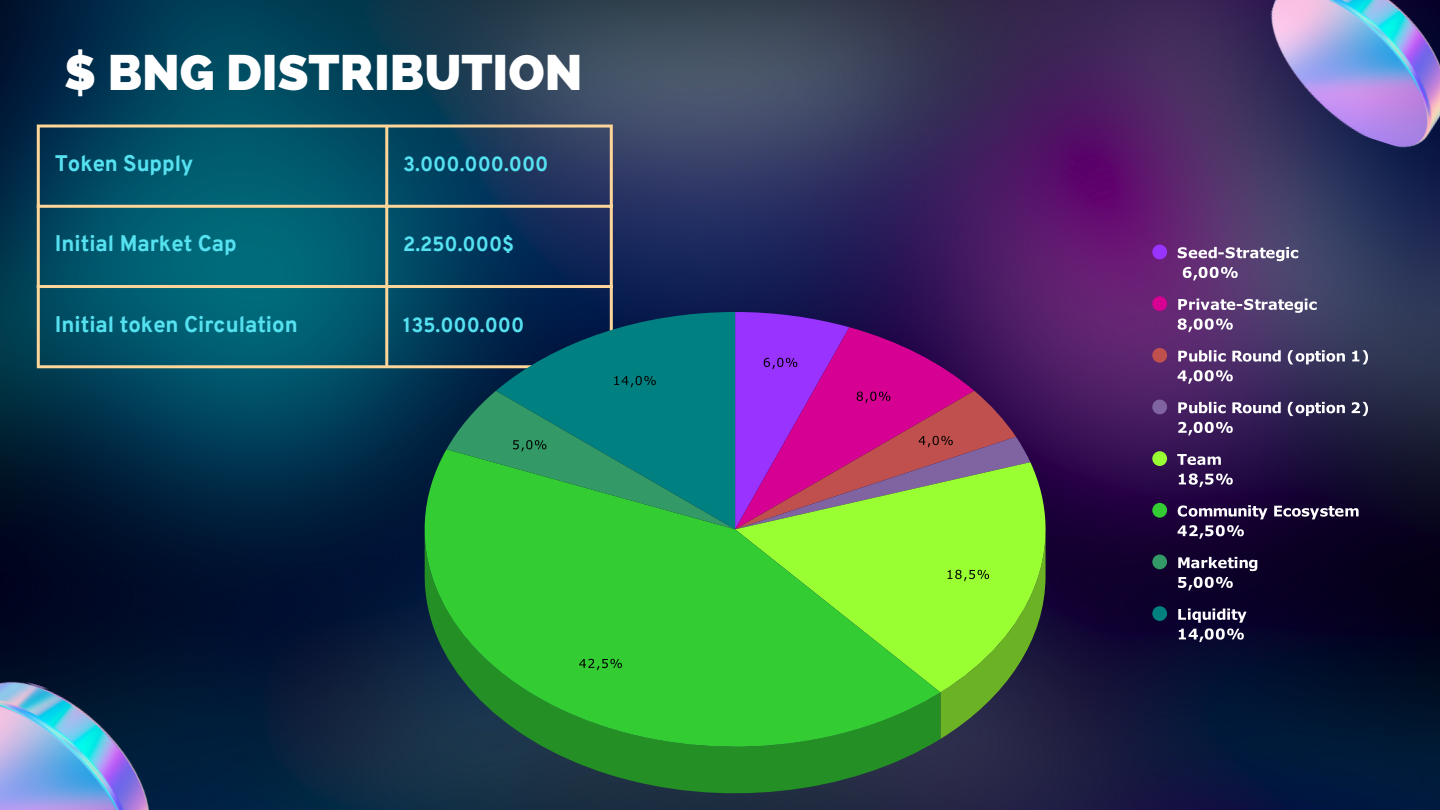
<style>
.page{position:relative;width:1440px;height:810px;background:#fff}
.page>*{position:absolute;margin:0;border:0;box-sizing:border-box;transform-origin:0 0}
.t1{font:800 50px "Raleway";color:#fff}
.t2{font:800 22px "Overpass";color:#56e1f0}
.t3{font:800 20px "Overpass";color:#56e1f0}
</style>
<div class="page">
<img style="left:0;top:0;width:1440px;height:810px">
<img style="left:1244px;top:0;width:196px;height:157px">
<img style="left:0;top:664px;width:180px;height:146px">
<hr style="left:37px;top:128px;width:3px;height:237px;background:#ffd699">
<hr style="left:385px;top:128px;width:3px;height:237px;background:#ffd699">
<hr style="left:610px;top:128px;width:3px;height:237px;background:#ffd699">
<hr style="left:37px;top:125px;width:576px;height:3px;background:#ffd699">
<hr style="left:37px;top:205px;width:576px;height:3px;background:#ffd699">
<hr style="left:37px;top:285px;width:576px;height:3px;background:#ffd699">
<hr style="left:37px;top:365px;width:576px;height:3px;background:#ffd699">
<svg style="left:1046px;top:462px;width:23px;height:230px;background:#180538"></svg>
<svg style="left:425px;top:765px;width:515px;height:44px;background:#1f473b"></svg>
<svg style="left:394px;top:449px;width:546px;height:316px;background:#195937"></svg>
<svg style="left:446px;top:312px;width:600px;height:427px;background:#4f9453"></svg>
<div style="left:1152px;top:245px;width:15px;height:14px;background:#93f;border-radius:50%"></div>
<svg style="left:1178px;top:247px;width:120px;height:14px"></svg>
<svg style="left:1183px;top:267px;width:55px;height:13px"></svg>
<div style="left:1152px;top:296px;width:15px;height:15px;background:#d60093;border-radius:50%"></div>
<svg style="left:1178px;top:299px;width:139px;height:33px;background:#76618c"></svg>
<div style="left:1152px;top:348px;width:15px;height:15px;background:#c0504d;border-radius:50%"></div>
<svg style="left:1178px;top:350px;width:190px;height:14px"></svg>
<svg style="left:1178px;top:370px;width:55px;height:14px"></svg>
<div style="left:1152px;top:400px;width:15px;height:14px;background:#8064a2;border-radius:50%"></div>
<svg style="left:1178px;top:402px;width:190px;height:14px"></svg>
<svg style="left:1178px;top:422px;width:55px;height:13px"></svg>
<div style="left:1152px;top:451px;width:15px;height:15px;background:#9f3;border-radius:50%"></div>
<svg style="left:1177px;top:454px;width:44px;height:11px"></svg>
<svg style="left:1179px;top:473px;width:54px;height:14px"></svg>
<div style="left:1152px;top:503px;width:15px;height:15px;background:#3c3;border-radius:50%"></div>
<svg style="left:1178px;top:505px;width:181px;height:14px"></svg>
<svg style="left:1178px;top:525px;width:66px;height:14px"></svg>
<div style="left:1152px;top:555px;width:15px;height:14px;background:#396;border-radius:50%"></div>
<svg style="left:1178px;top:557px;width:79px;height:14px"></svg>
<svg style="left:1178px;top:577px;width:55px;height:13px"></svg>
<div style="left:1152px;top:606px;width:15px;height:15px;background:#008080;border-radius:50%"></div>
<svg style="left:1178px;top:609px;width:69px;height:33px"></svg>
<h1 class="t1" style="left:64px;top:43px;width:520px">$ BNG DISTRIBUTION</h1>
<p class="t2" style="left:55px;top:155px;width:140px">Token Supply</p>
<p class="t3" style="left:403px;top:156px;width:147px">3.000.000.000</p>
<p class="t2" style="left:55px;top:235px;width:184px">Initial Market Cap</p>
<p class="t3" style="left:403px;top:236px;width:112px">2.250.000$</p>
<p class="t2" style="left:55px;top:315px;width:244px">Initial token Circulation</p>
<p class="t3" style="left:403px;top:317px;width:123px">135.000.000</p>
</div>
